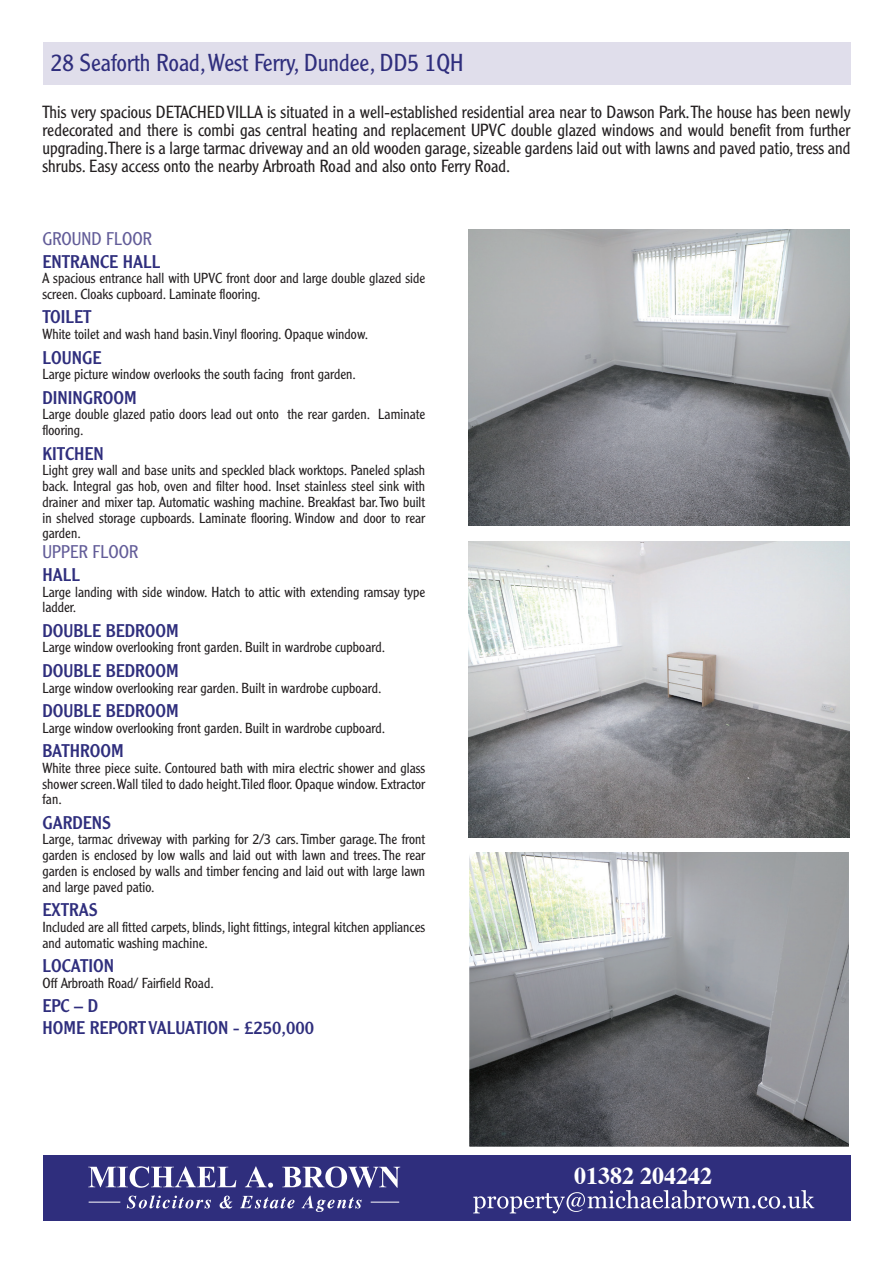
<style>
.page{position:relative;width:893px;height:1263px;background:#fff}
.page>*{position:absolute;margin:0;border:0;box-sizing:border-box;transform-origin:0 0}
.t1{font:300 24px "Clearface Gothic LH";color:#2f2e7d}
.t2{font:700 24px "Times";color:#fff}
.t3{font:18px/22.2px "Clearface Gothic LH";color:#2f2e7d}
.t4{font:300 18px "Clearface Gothic LH";color:#625c98}
.t5{font:300 17.25px/18px "Clearface Gothic LH";color:#231f20;text-align:justify}
.t6{font:300 14.25px/15.8px "Clearface Gothic LH";color:#231f20}
</style>
<div class="page">
<img style="left:468px;top:541px;width:382px;height:296px">
<img style="left:471px;top:853px;width:376px;height:292px">
<div style="left:468px;top:850px;width:382px;height:298px;border:2px solid #fff"></div>
<div style="left:43px;top:1155px;width:807px;height:65px;background:#2f2e7d"></div>
<svg style="left:473px;top:1190px;width:341px;height:23px"></svg>
<svg style="left:88px;top:1166px;width:148px;height:22px"></svg>
<svg style="left:245px;top:1166px;width:28px;height:21px"></svg>
<svg style="left:282px;top:1166px;width:118px;height:22px"></svg>
<svg style="left:127px;top:1195px;width:84px;height:13px"></svg>
<svg style="left:220px;top:1195px;width:12px;height:13px"></svg>
<svg style="left:240px;top:1196px;width:55px;height:12px"></svg>
<svg style="left:302px;top:1195px;width:60px;height:17px"></svg>
<hr style="left:89px;top:1202px;width:31px;height:1px;background:#fff">
<svg style="left:371px;top:1202px;width:28px;height:1px"></svg>
<img style="left:468px;top:229px;width:382px;height:296px">
<div style="left:43px;top:43px;width:807px;height:42px;background:#e0deeb"></div>
<h1 class="t1" style="left:51px;top:48px;width:414px">28 Seaforth Road, West Ferry, Dundee, DD5 1QH</h1>
<p class="t5" style="left:43px;top:103px;width:809px">This very spacious DETACHED VILLA is situated in a well-established residential area near to Dawson Park. The house has been newly redecorated and there is combi gas central heating and replacement UPVC double glazed windows and would benefit from further upgrading. There is a large tarmac driveway and an old wooden garage, sizeable gardens laid out with lawns and paved patio, tress and shrubs. Easy access onto the nearby Arbroath Road and also onto Ferry Road.</p>
<p class="t4" style="left:43px;top:228px;width:111px">GROUND FLOOR</p>
<p class="t3" style="left:43px;top:250px;width:119px">ENTRANCE HALL</p>
<p class="t6" style="left:43px;top:270px;width:384px">A spacious entrance hall with UPVC front door and large double glazed side screen. Cloaks cupboard. Laminate flooring.</p>
<p class="t3" style="left:43px;top:306px;width:51px">TOILET</p>
<p class="t6" style="left:43px;top:326px;width:327px">White toilet and wash hand basin. Vinyl flooring. Opaque window.</p>
<p class="t3" style="left:43px;top:346px;width:60px">LOUNGE</p>
<p class="t6" style="left:43px;top:366px;width:315px">Large picture window overlooks the south facing front garden.</p>
<p class="t3" style="left:43px;top:386px;width:96px">DININGROOM</p>
<p class="t6" style="left:43px;top:407px;width:384px">Large double glazed patio doors lead out onto the rear garden. Laminate flooring.</p>
<p class="t3" style="left:43px;top:442px;width:63px">KITCHEN</p>
<p class="t6" style="left:43px;top:462px;width:384px;text-align:justify">Light grey wall and base units and speckled black worktops. Paneled splash back. Integral gas hob, oven and filter hood. Inset stainless steel sink with drainer and mixer tap. Automatic washing machine. Breakfast bar. Two built in shelved storage cupboards. Laminate flooring. Window and door to rear garden.</p>
<p class="t4" style="left:43px;top:541px;width:97px">UPPER FLOOR</p>
<p class="t3" style="left:43px;top:563px;width:39px">HALL</p>
<p class="t6" style="left:43px;top:584px;width:384px">Large landing with side window. Hatch to attic with extending ramsay type ladder.</p>
<p class="t3" style="left:43px;top:619px;width:138px">DOUBLE BEDROOM</p>
<p class="t6" style="left:43px;top:639px;width:344px">Large window overlooking front garden. Built in wardrobe cupboard.</p>
<p class="t3" style="left:43px;top:659px;width:138px">DOUBLE BEDROOM</p>
<p class="t6" style="left:43px;top:680px;width:340px">Large window overlooking rear garden. Built in wardrobe cupboard.</p>
<p class="t3" style="left:43px;top:699px;width:138px">DOUBLE BEDROOM</p>
<p class="t6" style="left:43px;top:720px;width:344px">Large window overlooking front garden. Built in wardrobe cupboard.</p>
<p class="t3" style="left:43px;top:739px;width:83px">BATHROOM</p>
<p class="t6" style="left:43px;top:760px;width:384px;text-align:justify">White three piece suite. Contoured bath with mira electric shower and glass shower screen. Wall tiled to dado height. Tiled floor. Opaque window. Extractor fan.</p>
<p class="t3" style="left:43px;top:811px;width:70px">GARDENS</p>
<p class="t6" style="left:43px;top:831px;width:384px;text-align:justify">Large, tarmac driveway with parking for 2/3 cars. Timber garage. The front garden is enclosed by low walls and laid out with lawn and trees. The rear garden is enclosed by walls and timber fencing and laid out with large lawn and large paved patio.</p>
<p class="t3" style="left:43px;top:898px;width:57px">EXTRAS</p>
<p class="t6" style="left:43px;top:919px;width:384px">Included are all fitted carpets, blinds, light fittings, integral kitchen appliances and automatic washing machine.</p>
<p class="t3" style="left:43px;top:954px;width:73px">LOCATION</p>
<p class="t6" style="left:43px;top:975px;width:173px">Off Arbroath Road/ Fairfield Road.</p>
<p class="t3" style="left:43px;top:994px;width:57px">EPC – D<br>HOME</p>
<p class="t3" style="left:90px;top:1016px;width:19px">REPORT</p>
<p class="t3" style="left:148px;top:1016px;width:18px">VALUATION</p>
<p class="t3" style="left:233px;top:1016px;width:82px">- £250,000</p>
<h1 class="t2" style="left:574px;top:1152px;width:139px">01382 204242</h1>
</div>
